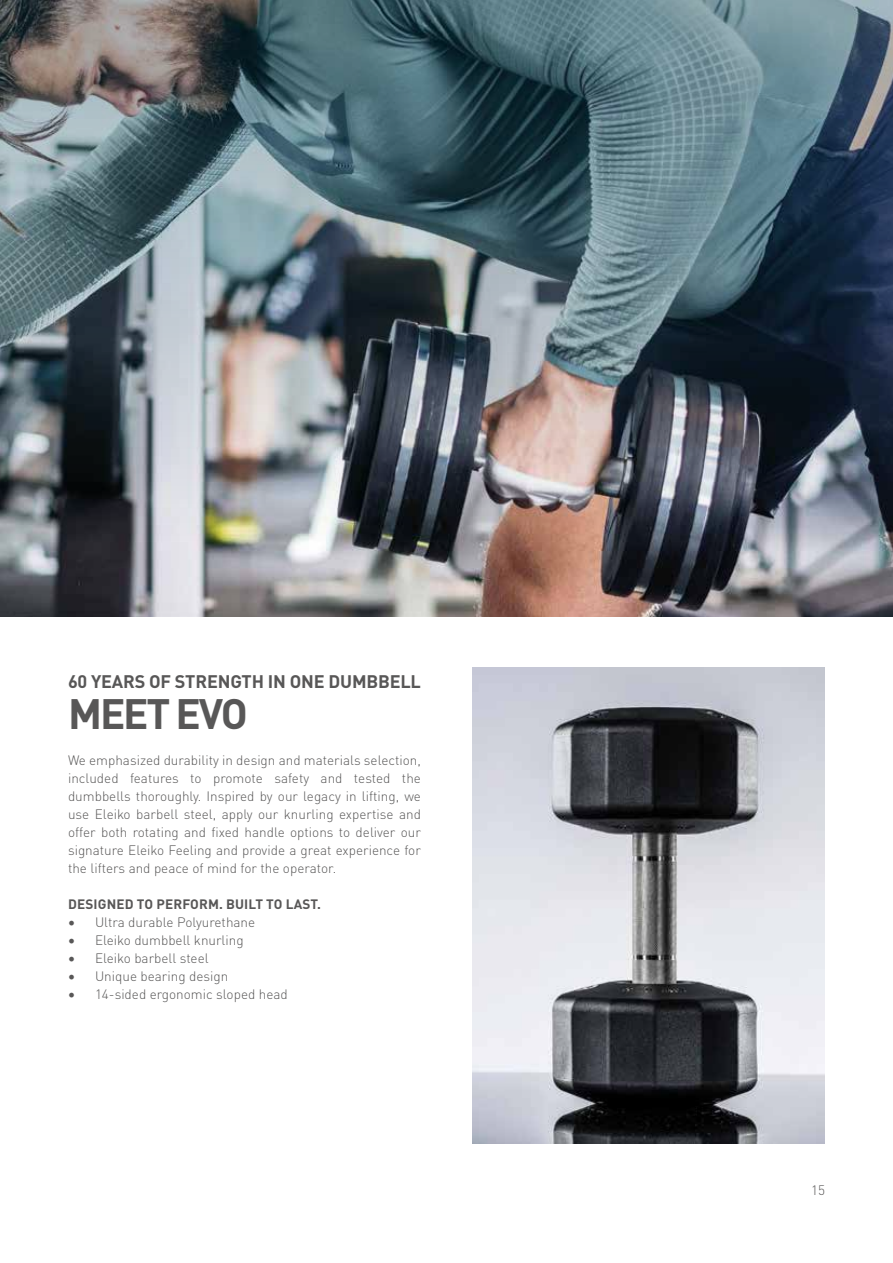
<style>
.page{position:relative;width:893px;height:1263px;background:#fff}
.page>*{position:absolute;margin:0;border:0;box-sizing:border-box;transform-origin:0 0}
.t1{font:700 42px "DIN Pro";letter-spacing:-.05em;color:#585757}
.t2{font:700 18px "DIN Pro";letter-spacing:-.01em;color:#585757}
.t3{font:300 13.5px/18px "DIN Pro";color:#585757;text-align:justify}
.t4{font:700 13.5px "DIN Pro";letter-spacing:.01em;color:#585757}
.s1{font-family:"Minion Pro";font-weight:400;font-size:18px}
</style>
<div class="page">
<img style="left:0;top:0;width:893px;height:617px">
<img style="left:472px;top:668px;width:353px;height:476px">
<h2 class="t2" style="left:68px;top:668px;width:354px">60 YEARS OF STRENGTH IN ONE DUMBBELL</h2>
<h1 class="t1" style="left:68px;top:681px;width:181px">MEET EVO</h1>
<p class="t3" style="left:68px;top:750px;width:354px">We emphasized durability in design and materials selection, included features to promote safety and tested the dumbbells thoroughly. Inspired by our legacy in lifting, we use Eleiko barbell steel, apply our knurling expertise and offer both rotating and fixed handle options to deliver our signature Eleiko Feeling and provide a great experience for the lifters and peace of mind for the operator.</p>
<p class="t4" style="left:68px;top:893px;width:255px">DESIGNED TO PERFORM. BUILT TO LAST.</p>
<p class="t3" style="left:68px;top:912px;width:189px"><span class="s1">•</span> Ultra durable Polyurethane</p>
<p class="t3" style="left:68px;top:930px;width:177px"><span class="s1">•</span> Eleiko dumbbell knurling</p>
<p class="t3" style="left:68px;top:948px;width:142px"><span class="s1">•</span> Eleiko barbell steel</p>
<p class="t3" style="left:68px;top:966px;width:162px"><span class="s1">•</span> Unique bearing design</p>
<p class="t3" style="left:68px;top:984px;width:221px"><span class="s1">•</span> 14-sided ergonomic sloped head</p>
<p class="t3" style="left:811px;top:1180px;width:15px">15</p>
</div>
